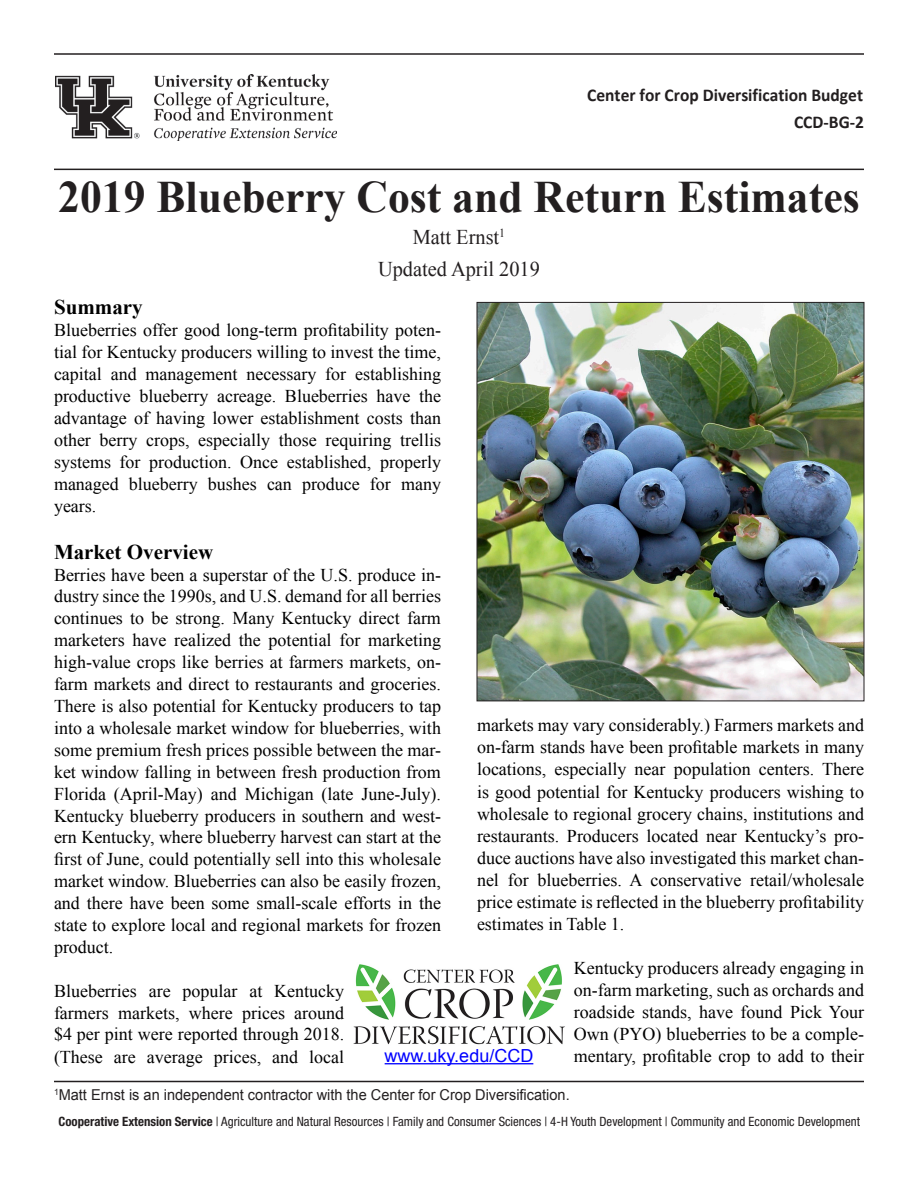
<style>
.page{position:relative;width:918px;height:1188px;background:#fff}
.page>*{position:absolute;margin:0;border:0;box-sizing:border-box;transform-origin:0 0}
.t1{font:700 45px "Times New Roman";color:#231f20}
.t2{font:21px "Times New Roman";color:#231f20}
.t3{font:700 21px "Times New Roman";color:#000}
.t4{font:18px/21.9px "Times New Roman";color:#000;text-align:justify}
.t5{font:700 18px "Calibri";color:#231f20}
.t6{font:18px "Arial";color:#00f}
.t7{font:15px "Arial";color:#231f20}
.t8{font:condensed 12.9px "Helvetica Neue LT Std";color:#231f20}
.s1{font-weight:700}
</style>
<div class="page">
<img style="left:353px;top:964px;width:212px;height:81px">
<hr style="left:54px;top:53px;width:810px;height:2px;background:#231f20">
<hr style="left:54px;top:169px;width:810px;height:1px;background:#231f20">
<hr style="left:54px;top:1081px;width:810px;height:1px;background:#231f20">
<img style="left:56px;top:75px;width:280px;height:65px">
<hr style="left:385px;top:1063px;width:148px;height:1px;background:#00f">
<img style="left:479px;top:304px;width:383px;height:395px">
<div style="left:477px;top:302px;width:387px;height:399px;border:1px solid #231f20"></div>
<p class="t5" style="left:587px;top:84px;width:277px">Center for Crop Diversification Budget</p>
<p class="t5" style="left:794px;top:111px;width:71px">CCD-BG-2</p>
<p class="t1" style="left:58px;top:166px;width:803px">2019 Blueberry Cost and Return Estimates</p>
<p class="t2" style="left:413px;top:223px;width:94px">Matt Ernst<sup>1</sup></p>
<p class="t2" style="left:378px;top:254px;width:163px">Updated April 2019</p>
<p class="t3" style="left:54px;top:293px;width:90px">Summary</p>
<p class="t4" style="left:54px;top:319px;width:389px">Blueberries offer good long-term profitability poten&shy;tial for Kentucky producers willing to invest the time, capital and management necessary for establishing productive blueberry acreage. Blueberries have the advantage of having lower establishment costs than other berry crops, especially those requiring trellis systems for production. Once established, properly managed blueberry bushes can produce for many years.</p>
<p class="t3" style="left:54px;top:537px;width:161px">Market Overview</p>
<p class="t4" style="left:54px;top:563px;width:389px">Berries have been a superstar of the U.S. produce in&shy;dustry since the 1990s, and U.S. demand for all berries continues to be strong. Many Kentucky direct farm marketers have realized the potential for marketing high-value crops like berries at farmers markets, on&shy;farm markets and direct to restaurants and groceries.<br>There is also potential for Kentucky producers to tap into a wholesale market window for blueberries, with some premium fresh prices possible between the mar&shy;ket window falling in between fresh production from Florida (April-May) and Michigan (late June-July).<br>Kentucky blueberry producers in southern and west&shy;ern Kentucky, where blueberry harvest can start at the first of June, could potentially sell into this wholesale market window. Blueberries can also be easily frozen, and there have been some small-scale efforts in the state to explore local and regional markets for frozen product.</p>
<p class="t4" style="left:54px;top:979px;width:292px">Blueberries are popular at Kentucky farmers markets, where prices around $4 per pint were reported through 2018. (These are average prices, and local</p>
<p class="t4" style="left:477px;top:714px;width:389px">markets may vary considerably.) Farmers markets and on-farm stands have been profitable markets in many locations, especially near population centers. There is good potential for Kentucky producers wishing to wholesale to regional grocery chains, institutions and restaurants. Producers located near Kentucky’s pro&shy;duce auctions have also investigated this market chan&shy;nel for blueberries. A conservative retail/wholesale price estimate is reflected in the blueberry profitability estimates in Table 1.</p>
<p class="t4" style="left:574px;top:957px;width:292px">Kentucky producers already engaging in on-farm marketing, such as orchards and roadside stands, have found Pick Your Own (PYO) blueberries to be a comple&shy;mentary, profitable crop to add to their</p>
<p class="t6" style="left:385px;top:1044px;width:150px">www.uky.edu/CCD</p>
<p class="t7" style="left:54px;top:1085px;width:517px"><sup>1</sup>Matt Ernst is an independent contractor with the Center for Crop Diversification.</p>
<p class="t8" style="left:58px;top:1114px;width:803px"><span class="s1">Cooperative Extension Service</span> | Agriculture and Natural Resources | Family and Consumer Sciences | 4-H Youth Development | Community and Economic Development</p>
</div>
